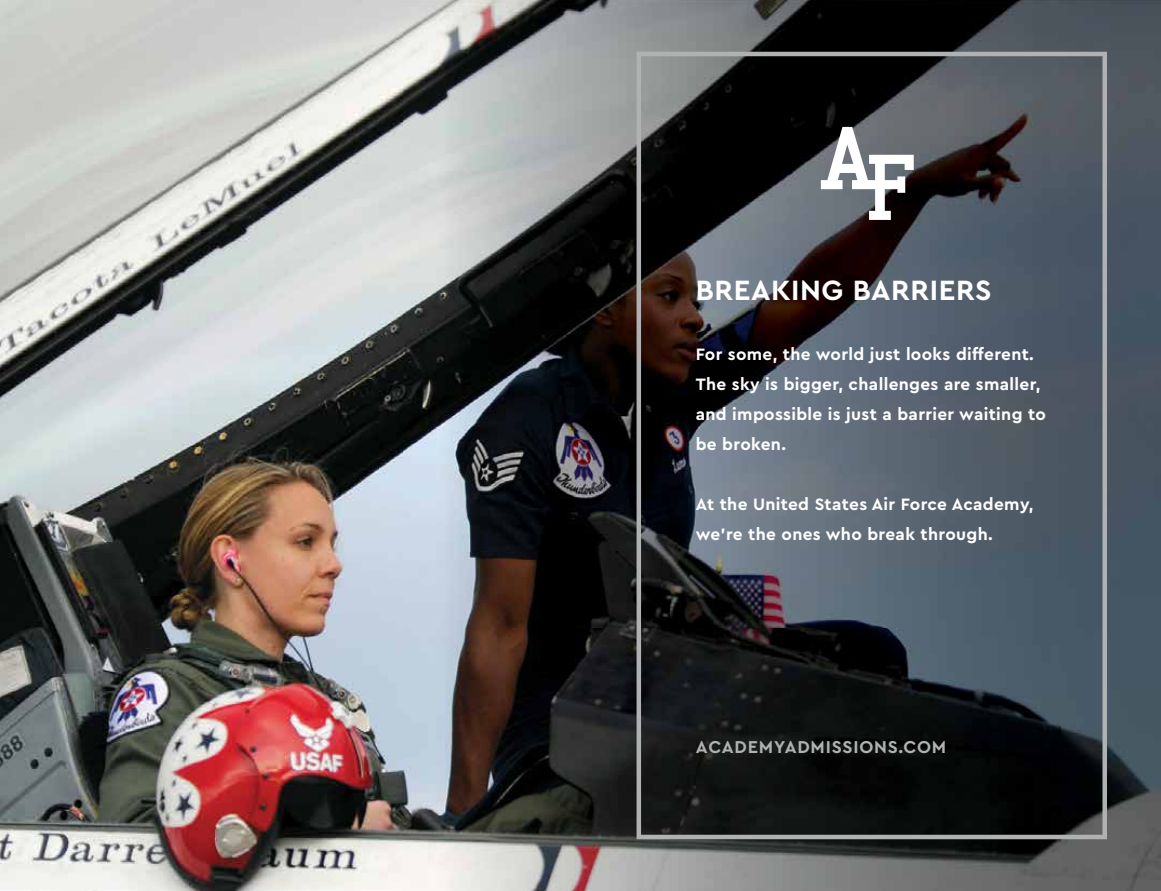
<style>
.page{position:relative;width:1161px;height:891px;background:#fff}
.page>*{position:absolute;margin:0;border:0;box-sizing:border-box;transform-origin:0 0}
.t1{font:700 29.25px "Cera PRO";letter-spacing:.02em;color:#fff}
.t2{font:700 18px "Cera PRO";letter-spacing:.045em;color:#b0b1b2}
.t3{font:700 17.25px/30px "Cera PRO";letter-spacing:.02em;color:#fff}
</style>
<div class="page">
<img style="left:0;top:0;width:403px;height:891px">
<img style="left:403px;top:0;width:657px;height:628px">
<img style="left:1060px;top:0;width:101px;height:891px">
<img style="left:403px;top:628px;width:658px;height:263px">
<svg style="left:637px;top:52px;width:470px;height:787px;background:#3c4248"></svg>
<svg style="left:821px;top:127px;width:93px;height:93px"></svg>
<h1 class="t1" style="left:696px;top:270px;width:297px">BREAKING BARRIERS</h1>
<p class="t3" style="left:696px;top:338px;width:352px">For some, the world just looks different.<br>The sky is bigger, challenges are smaller, and impossible is just a barrier waiting to be broken.</p>
<p class="t3" style="left:696px;top:488px;width:339px">At the United States Air Force Academy, we’re the ones who break through.</p>
<p class="t2" style="left:696px;top:735px;width:252px">ACADEMYADMISSIONS.COM</p>
</div>
